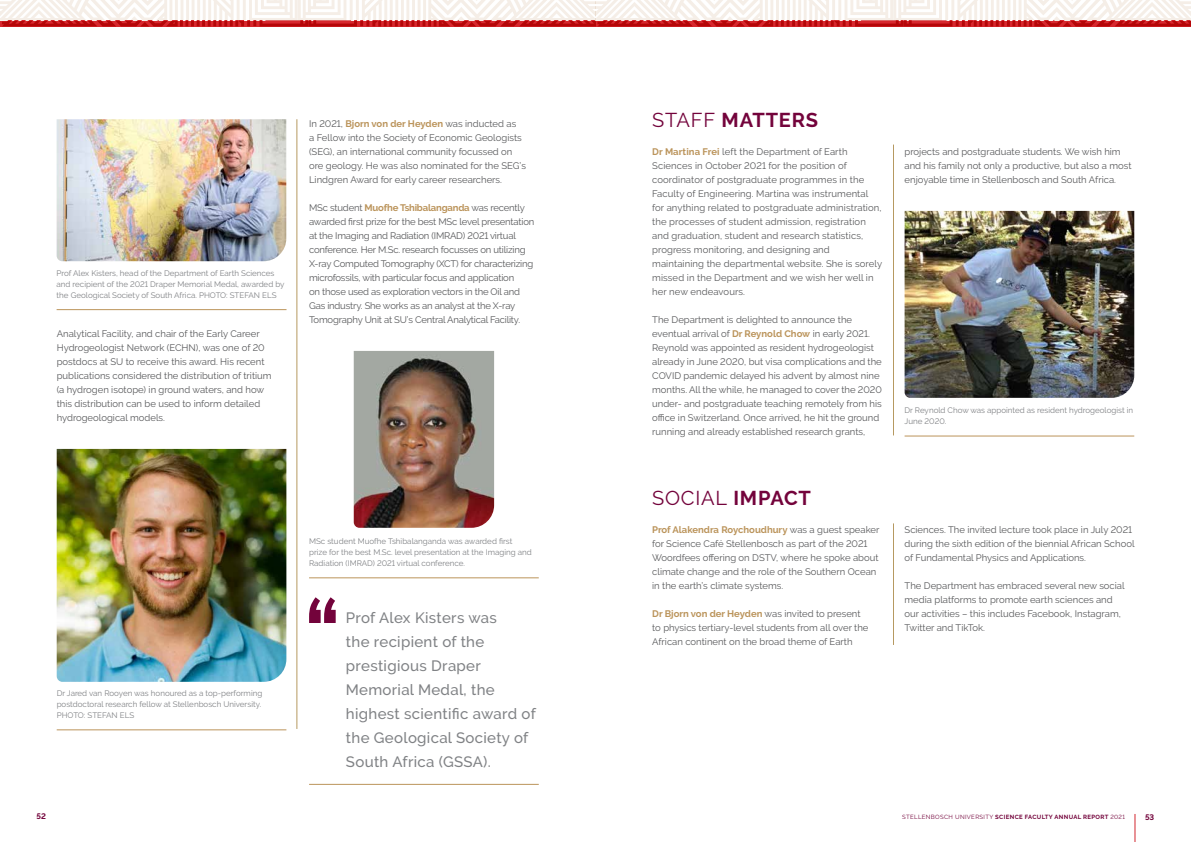
<style>
.page{position:relative;width:1191px;height:842px;background:#fff}
.page>*{position:absolute;margin:0;border:0;box-sizing:border-box;transform-origin:0 0}
.t1{font:700 20px "Raleway";letter-spacing:.04em;color:#73033b}
.t2{font:20px "Raleway";letter-spacing:.04em;color:#73033b}
.t3{font:500 15px/24px "Raleway";letter-spacing:.02em;color:#808285}
.t4{font:9.5px/14px "Raleway";color:#58595b}
.t5{font:9.5px/14px "Raleway";letter-spacing:-.02em;color:#58595b}
.t6{font:8px/11px "Raleway";color:#808285}
.t7{font:700 8px "Raleway";color:#73033b}
.t8{font:6px "Raleway";letter-spacing:.06em;color:#73033b}
.s1{font-weight:700;color:#bb945b}
.s2{font-weight:400}
.s3{font-weight:700}
</style>
<div class="page">
<svg style="left:1134px;top:814px;width:1px;height:28px"></svg>
<svg style="left:0;top:0;width:1191px;height:27px"></svg>
<hr style="left:57px;top:730px;width:229px;height:1px;background:#bb945b">
<img style="left:57px;top:449px;width:229px;height:233px">
<img style="left:354px;top:351px;width:140px;height:177px">
<img style="left:904px;top:211px;width:230px;height:187px">
<hr style="left:309px;top:578px;width:230px;height:1px;background:#bb945b">
<hr style="left:297px;top:119px;width:1px;height:610px;background:#b69961">
<hr style="left:893px;top:145px;width:1px;height:290px;background:#b69961">
<hr style="left:893px;top:523px;width:1px;height:122px;background:#b69961">
<hr style="left:904px;top:436px;width:230px;height:1px;background:#bb945b">
<svg style="left:309px;top:597px;width:27px;height:26px"></svg>
<hr style="left:309px;top:784px;width:230px;height:1px;background:#bb945b">
<hr style="left:57px;top:309px;width:229px;height:1px;background:#bb945b">
<img style="left:57px;top:119px;width:229px;height:142px">
<p class="t6" style="left:57px;top:268px;width:229px">Prof Alex Kisters, head of the Department of Earth Sciences and recipient of the 2021 Draper Memorial Medal, awarded by the Geological Society of South Africa. PHOTO: STEFAN ELS</p>
<p class="t4" style="left:57px;top:327px;width:216px">Analytical Facility, and chair of the Early Career Hydrogeologist Network (ECHN), was one of 20 postdocs at SU to receive this award. His recent publications considered the distribution of tritium (a hydrogen isotope) in ground waters, and how this distribution can be used to inform detailed hydrogeological models.</p>
<p class="t4" style="left:309px;top:117px;width:218px">In 2021, <span class="s1">Bjorn von der Heyden</span> was inducted as<br>a Fellow into the Society of Economic Geologists (SEG), an international community focussed on ore geology. He was also nominated for the SEG’s Lindgren Award for early career researchers.</p>
<p class="t5" style="left:309px;top:201px;width:227px">MSc student <span class="s1">Muofhe Tshibalanganda</span> was recently awarded first prize for the best MSc level presentation at the Imaging and Radiation (IMRAD) 2021 virtual conference. Her M.Sc. research focusses on utilizing X-ray Computed Tomography (XCT) for characterizing microfossils, with particular focus and application<br>on those used as exploration vectors in the Oil and Gas industry. She works as an analyst at the X-ray Tomography Unit at SU’s Central Analytical Facility.</p>
<p class="t6" style="left:57px;top:688px;width:207px">Dr Jared van Rooyen was honoured as a top-performing postdoctoral research fellow at Stellenbosch University.<br>PHOTO: STEFAN ELS</p>
<p class="t6" style="left:309px;top:536px;width:224px">MSc student Muofhe Tshibalanganda was awarded first prize for the best M.Sc. level presentation at the Imaging and<br>Radiation (IMRAD) 2021 virtual conference.</p>
<h2 class="t3" style="left:346px;top:606px;width:191px">Prof Alex Kisters was<br>the recipient of the prestigious Draper<br>Memorial Medal, the highest scientific award of the Geological Society of<br>South Africa (GSSA).</h2>
<h1 class="t1" style="left:652px;top:109px;width:167px"><span class="s2">STAFF</span> MATTERS</h1>
<p class="t4" style="left:652px;top:145px;width:231px"><span class="s1">Dr Martina Frei</span> left the Department of Earth Sciences in October 2021 for the position of coordinator of postgraduate programmes in the Faculty of Engineering. Martina was instrumental for anything related to postgraduate administration, the processes of student admission, registration and graduation, student and research statistics, progress monitoring, and designing and maintaining the departmental website. She is sorely missed in the Department and we wish her well in her new endeavours.</p>
<p class="t4" style="left:652px;top:313px;width:231px">The Department is delighted to announce the eventual arrival of <span class="s1">Dr Reynold Chow</span> in early 2021.<br>Reynold was appointed as resident hydrogeologist already in June 2020, but visa complications and the COVID pandemic delayed his advent by almost nine months. All the while, he managed to cover the 2020 under- and postgraduate teaching remotely from his office in Switzerland. Once arrived, he hit the ground running and already established research grants,</p>
<h1 class="t2" style="left:652px;top:487px;width:160px">SOCIAL <span class="s3">IMPACT</span></h1>
<p class="t4" style="left:652px;top:523px;width:229px"><span class="s1">Prof Alakendra Roychoudhury</span> was a guest speaker for Science Café Stellenbosch as part of the 2021<br>Woordfees offering on DSTV, where he spoke about climate change and the role of the Southern Ocean in the earth’s climate systems.</p>
<p class="t4" style="left:652px;top:607px;width:218px"><span class="s1">Dr Bjorn von der Heyden</span> was invited to present to physics tertiary-level students from all over the<br>African continent on the broad theme of Earth</p>
<p class="t4" style="left:904px;top:145px;width:228px">projects and postgraduate students. We wish him and his family not only a productive, but also a most enjoyable time in Stellenbosch and South Africa.</p>
<p class="t6" style="left:904px;top:405px;width:230px">Dr Reynold Chow was appointed as resident hydrogeologist in<br>June 2020.</p>
<p class="t4" style="left:904px;top:523px;width:231px">Sciences. The invited lecture took place in July 2021 during the sixth edition of the biennial African School of Fundamental Physics and Applications.</p>
<p class="t4" style="left:904px;top:579px;width:222px">The Department has embraced several new social media platforms to promote earth sciences and our activities – this includes Facebook, Instagram, Twitter and TikTok.</p>
<p class="t7" style="left:37px;top:812px;width:11px">52</p>
<p class="t8" style="left:902px;top:813px;width:224px">STELLENBOSCH UNIVERSITY <span class="s3">SCIENCE FACULTY ANNUAL REPORT</span> 2021</p>
<p class="t7" style="left:1145px;top:813px;width:11px">53</p>
</div>
